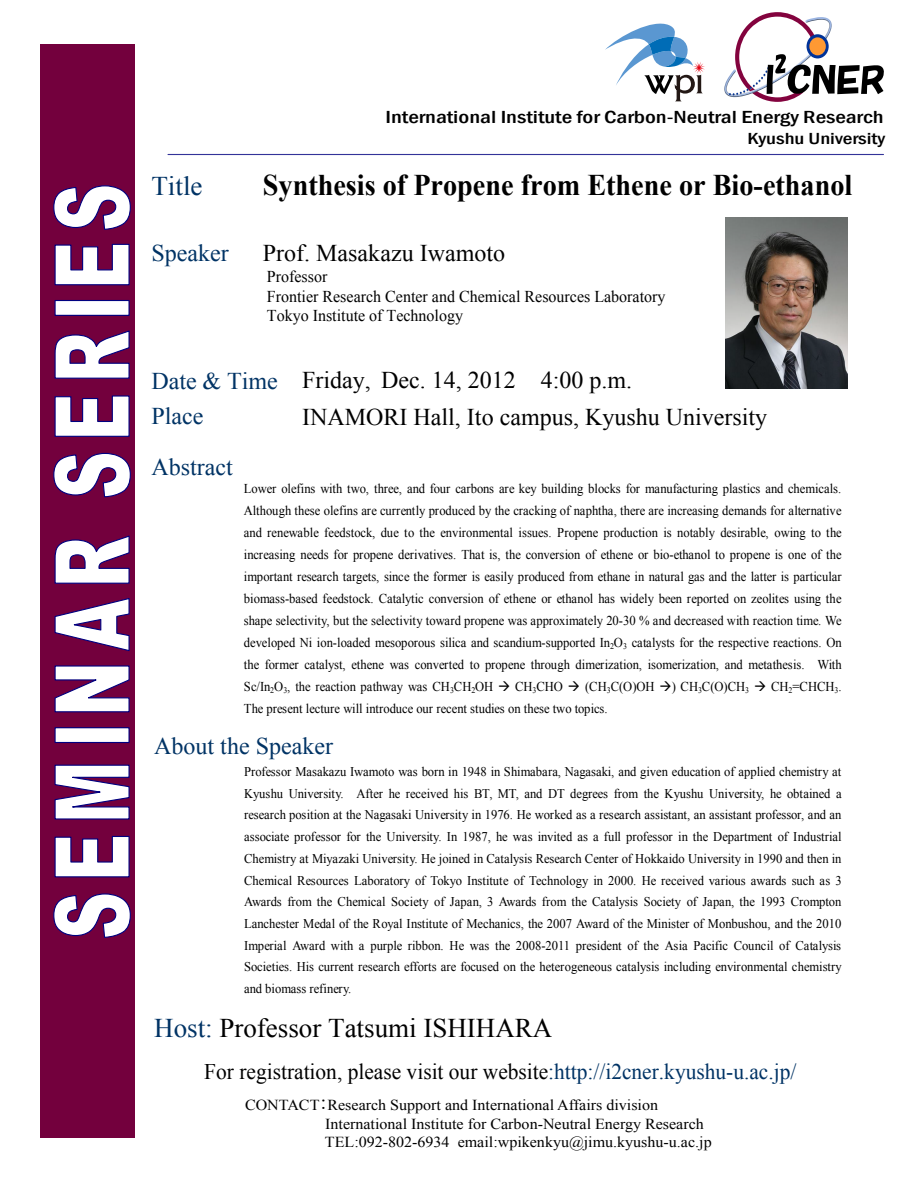
<style>
.page{position:relative;width:918px;height:1188px;background:#fff}
.page>*{position:absolute;margin:0;border:0;box-sizing:border-box;transform-origin:0 0}
.t1{font:700 30px "Times New Roman";color:#000;scale:.94 1}
.t2{font:27px "Times New Roman";color:#000}
.t3{font:27px "Times New Roman";color:#003365}
.t4{font:24px "Times New Roman";color:#000}
.t5{font:24px/50.8px "Times New Roman";color:#003365}
.t6{font:22.35px "Times New Roman";color:#000;scale:.96 1}
.t7{font:500 condensed 18px "Franklin Gothic";color:#000;scale:1.31 1}
.t8{font:16.5px/19.8px "Times New Roman";color:#000}
.t9{font:500 condensed 16.5px "Franklin Gothic";color:#000;scale:1.31 1}
.t10{font:15.15px/18.3px "Times New Roman";color:#000;scale:1.05 1}
.t11{font:13.5px/22px "Times New Roman";color:#000;text-align:justify;scale:.93 1}
.t12{font:13.35px/21.8px "Times New Roman";color:#000;text-align:justify;scale:.95 1}
.s1{color:#003365}
.s2{font-family:"Koz Go Pro"}
</style>
<div class="page">
<div style="left:40px;top:44px;width:95px;height:1093px;background:#73003d"></div>
<svg style="left:53px;top:185px;width:78px;height:753px"></svg>
<hr style="left:168px;top:154px;width:716px;height:1px;background:#339">
<svg style="left:605px;top:23px;width:100px;height:78px"></svg>
<svg style="left:724px;top:12px;width:160px;height:90px"></svg>
<svg style="left:807px;top:34px;width:22px;height:24px"></svg>
<div style="left:809px;top:37px;width:17px;height:18px;background:#f93;border-radius:50%"></div>
<img style="left:725px;top:218px;width:122px;height:170px">
<h2 class="t3" style="left:152px;top:168px;width:53px">Title</h2>
<h3 class="t7" style="left:386px;top:105px;width:382px">International Institute for Carbon-Neutral Energy Research</h3>
<p class="t9" style="left:748px;top:128px;width:107px">Kyushu University</p>
<h1 class="t1" style="left:263px;top:164px;width:629px">Synthesis of Propene from Ethene or Bio-ethanol</h1>
<h3 class="t5" style="left:152px;top:227px;width:79px">Speaker</h3>
<h3 class="t4" style="left:263px;top:237px;width:244px">Prof. Masakazu Iwamoto</h3>
<p class="t8" style="left:267px;top:266px;width:400px">Professor<br>Frontier Research Center and Chemical Resources Laboratory<br>Tokyo Institute of Technology</p>
<h3 class="t5" style="left:152px;top:355px;width:128px">Date &amp; Time</h3>
<h3 class="t5" style="left:152px;top:391px;width:83px">Place<br>Abstract</h3>
<h3 class="t4" style="left:302px;top:364px;width:332px">Friday, Dec. 14, 2012 4:00 p.m.</h3>
<h3 class="t4" style="left:302px;top:400px;width:467px">INAMORI Hall, Ito campus, Kyushu University</h3>
<p class="t11" style="left:244px;top:477px;width:644px">Lower olefins with two, three, and four carbons are key building blocks for manufacturing plastics and chemicals.<br>Although these olefins are currently produced by the cracking of naphtha, there are increasing demands for alternative and renewable feedstock, due to the environmental issues. Propene production is notably desirable, owing to the increasing needs for propene derivatives. That is, the conversion of ethene or bio-ethanol to propene is one of the important research targets, since the former is easily produced from ethane in natural gas and the latter is particular biomass-based feedstock. Catalytic conversion of ethene or ethanol has widely been reported on zeolites using the shape selectivity, but the selectivity toward propene was approximately 20-30 % and decreased with reaction time. We developed Ni ion-loaded mesoporous silica and scandium-supported In<sub>2</sub>O<sub>3</sub> catalysts for the respective reactions. On the former catalyst, ethene was converted to propene through dimerization, isomerization, and metathesis. With Sc/In<sub>2</sub>O<sub>3</sub>, the reaction pathway was CH<sub>3</sub>CH<sub>2</sub>OH → CH<sub>3</sub>CHO → (CH<sub>3</sub>C(O)OH →) CH<sub>3</sub>C(O)CH<sub>3</sub> → CH<sub>2</sub>=CHCH<sub>3</sub>.<br>The present lecture will introduce our recent studies on these two topics.</p>
<h3 class="t5" style="left:154px;top:720px;width:180px">About the Speaker</h3>
<p class="t12" style="left:244px;top:761px;width:631px">Professor Masakazu Iwamoto was born in 1948 in Shimabara, Nagasaki, and given education of applied chemistry at Kyushu University. After he received his BT, MT, and DT degrees from the Kyushu University, he obtained a research position at the Nagasaki University in 1976. He worked as a research assistant, an assistant professor, and an associate professor for the University. In 1987, he was invited as a full professor in the Department of Industrial Chemistry at Miyazaki University. He joined in Catalysis Research Center of Hokkaido University in 1990 and then in Chemical Resources Laboratory of Tokyo Institute of Technology in 2000. He received various awards such as 3<br>Awards from the Chemical Society of Japan, 3 Awards from the Catalysis Society of Japan, the 1993 Crompton Lanchester Medal of the Royal Institute of Mechanics, the 2007 Award of the Minister of Monbushou, and the 2010<br>Imperial Award with a purple ribbon. He was the 2008-2011 president of the Asia Pacific Council of Catalysis Societies. His current research efforts are focused on the heterogeneous catalysis including environmental chemistry and biomass refinery.</p>
<h2 class="t2" style="left:154px;top:1010px;width:400px"><span class="s1">Host:</span> Professor Tatsumi ISHIHARA</h2>
<h3 class="t6" style="left:204px;top:1056px;width:618px">For registration, please visit our website<span class="s1">:http://i2cner.kyushu-u.ac.jp/</span></h3>
<p class="t10" style="left:325px;top:1096px;width:370px;text-indent:-80px">CONTACT<span class="s2">：</span>Research Support and International Affairs division<br>International Institute for Carbon-Neutral Energy Research<br>TEL:092-802-6934 email:wpikenkyu@jimu.kyushu-u.ac.jp</p>
</div>
